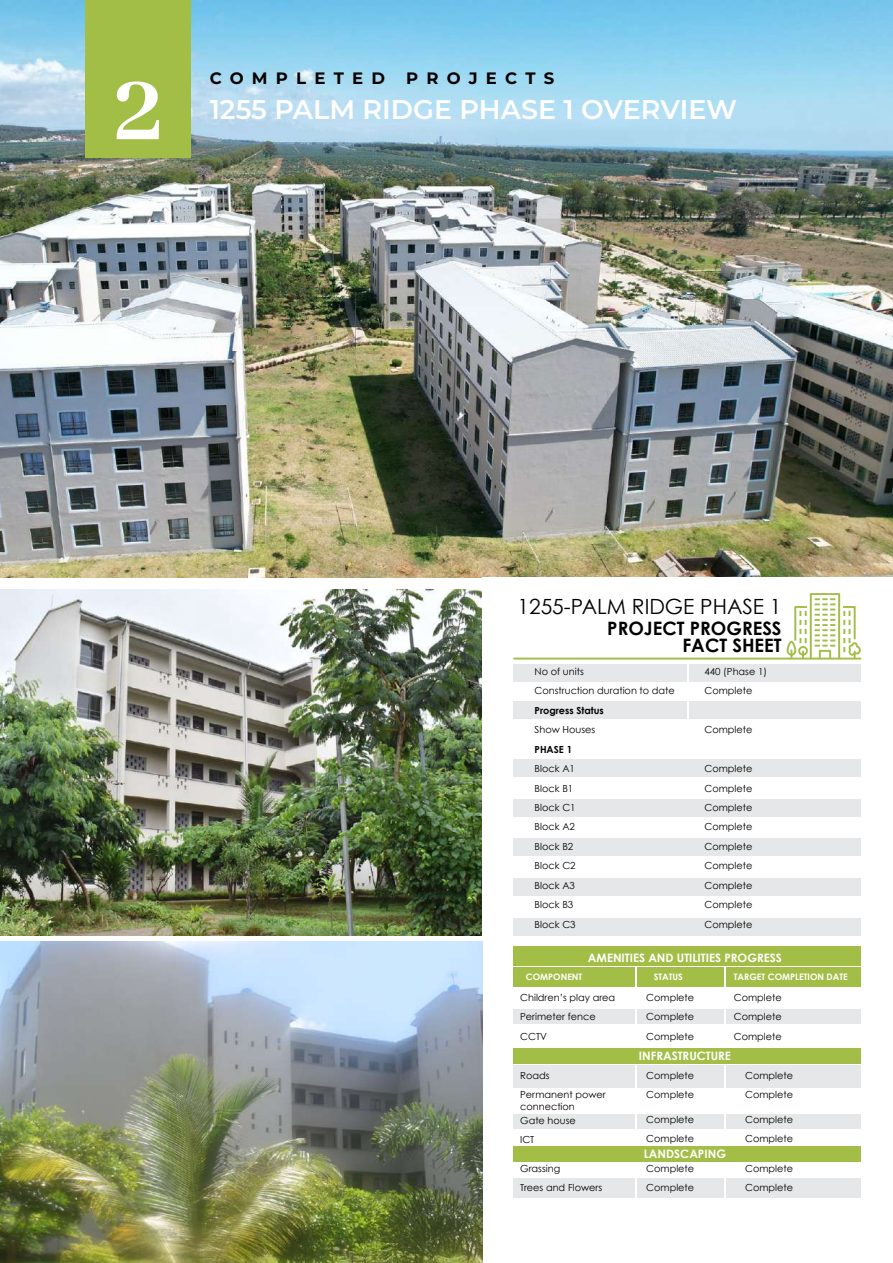
<style>
.page{position:relative;width:893px;height:1263px;background:#fff}
.page>*{position:absolute;margin:0;border:0;box-sizing:border-box;transform-origin:0 0}
.t1{font:600 27px "Montserrat";color:#fff}
.t2{font:21px "Century Gothic";color:#000}
.t3{font:700 18.45px/16.8px "Century Gothic";color:#000;text-align:right}
.t4{font:700 16.5px "Montserrat";letter-spacing:.5em;color:#000}
.t5{font:700 11.55px "Century Gothic";color:#fff}
.t6{font:9.75px/19.5px "Century Gothic";color:#000}
.t7{font:700 9.75px "Century Gothic";color:#000}
.t8{font:700 8.85px "Century Gothic";color:#fff}
</style>
<div class="page">
<img style="left:0;top:0;width:893px;height:577px">
<div style="left:85px;top:0;width:105px;height:158px;background:#a3be46"></div>
<svg style="left:117px;top:81px;width:42px;height:58px"></svg>
<img style="left:0;top:590px;width:482px;height:345px">
<svg style="left:513px;top:658px;width:349px;height:540px"></svg>
<div style="left:513px;top:664px;width:348px;height:17px;background:#e6e7e8"></div>
<div style="left:513px;top:701px;width:348px;height:18px;background:#e6e7e8"></div>
<div style="left:513px;top:760px;width:348px;height:17px;background:#e6e7e8"></div>
<div style="left:513px;top:799px;width:348px;height:18px;background:#e6e7e8"></div>
<div style="left:513px;top:839px;width:348px;height:17px;background:#e6e7e8"></div>
<div style="left:513px;top:878px;width:348px;height:18px;background:#e6e7e8"></div>
<div style="left:513px;top:918px;width:348px;height:17px;background:#e6e7e8"></div>
<hr style="left:687px;top:663px;width:2px;height:96px;background:#fff">
<div style="left:513px;top:946px;width:348px;height:20px;background:#a3be46"></div>
<div style="left:513px;top:967px;width:348px;height:20px;background:#a3be46"></div>
<div style="left:513px;top:1009px;width:348px;height:15px;background:#e6e7e8"></div>
<div style="left:513px;top:1114px;width:348px;height:15px;background:#e6e7e8"></div>
<div style="left:513px;top:1178px;width:348px;height:19px;background:#e6e7e8"></div>
<hr style="left:635px;top:967px;width:2px;height:87px;background:#fff">
<hr style="left:724px;top:967px;width:2px;height:87px;background:#fff">
<div style="left:513px;top:1066px;width:348px;height:22px;background:#e6e7e8"></div>
<hr style="left:635px;top:1065px;width:2px;height:89px;background:#fff">
<hr style="left:724px;top:1065px;width:2px;height:89px;background:#fff">
<hr style="left:635px;top:1153px;width:2px;height:49px;background:#fff">
<hr style="left:724px;top:1153px;width:2px;height:49px;background:#fff">
<div style="left:513px;top:1047px;width:348px;height:16px;background:#a3be46"></div>
<div style="left:513px;top:1146px;width:348px;height:16px;background:#a3be46"></div>
<svg style="left:513px;top:593px;width:348px;height:67px"></svg>
<img style="left:0;top:942px;width:482px;height:321px">
<h3 class="t4" style="left:210px;top:67px;width:177px">COMPLETED</h3>
<h3 class="t4" style="left:406px;top:67px;width:150px">PROJECTS</h3>
<h1 class="t1" style="left:210px;top:91px;width:529px">1255 PALM RIDGE PHASE 1 OVERVIEW</h1>
<h2 class="t2" style="left:517px;top:594px;width:266px">1255-PALM RIDGE PHASE 1</h2>
<h3 class="t3" style="left:607px;top:619px;width:176px">PROJECT PROGRESS<br>FACT SHEET</h3>
<p class="t6" style="left:535px;top:661px;width:142px">No of units<br>Construction duration to date</p>
<p class="t7" style="left:535px;top:704px;width:71px">Progress Status</p>
<p class="t6" style="left:535px;top:720px;width:62px">Show Houses</p>
<p class="t7" style="left:535px;top:743px;width:39px">PHASE 1</p>
<p class="t6" style="left:535px;top:759px;width:43px">Block A1<br>Block B1<br>Block C1<br>Block A2<br>Block B2<br>Block C2<br>Block A3<br>Block B3<br>Block C3</p>
<p class="t6" style="left:704px;top:661px;width:64px">440 (Phase 1)<br>Complete</p>
<p class="t6" style="left:704px;top:720px;width:49px">Complete</p>
<p class="t6" style="left:704px;top:759px;width:49px;text-align:justify">Complete Complete Complete Complete Complete Complete Complete Complete Complete</p>
<p class="t5" style="left:588px;top:950px;width:196px">AMENITIES AND UTILITIES PROGRESS</p>
<p class="t8" style="left:526px;top:971px;width:58px">COMPONENT</p>
<p class="t8" style="left:654px;top:971px;width:31px">STATUS</p>
<p class="t8" style="left:734px;top:971px;width:115px">TARGET COMPLETION DATE</p>
<p class="t6" style="left:520px;top:987px;width:97px">Children’s play area<br>Perimeter fence<br>CCTV</p>
<p class="t6" style="left:734px;top:987px;width:49px;text-align:justify">Complete Complete Complete</p>
<p class="t5" style="left:639px;top:1048px;width:94px">INFRASTRUCTURE</p>
<p class="t6" style="left:646px;top:987px;width:49px;text-align:justify">Complete Complete Complete</p>
<p class="t6" style="left:520px;top:1065px;width:87px">Roads<br>Permanent power</p>
<p class="t6" style="left:520px;top:1096px;width:56px">connection</p>
<p class="t6" style="left:520px;top:1110px;width:57px">Gate house<br>ICT</p>
<p class="t6" style="left:646px;top:1065px;width:49px">Complete<br>Complete</p>
<p class="t6" style="left:646px;top:1109px;width:49px">Complete<br>Complete</p>
<p class="t5" style="left:644px;top:1146px;width:84px">LANDSCAPING</p>
<p class="t6" style="left:745px;top:1065px;width:49px">Complete<br>Complete</p>
<p class="t6" style="left:745px;top:1109px;width:49px">Complete<br>Complete</p>
<p class="t6" style="left:520px;top:1158px;width:83px">Grassing<br>Trees and Flowers</p>
<p class="t6" style="left:646px;top:1158px;width:49px">Complete<br>Complete</p>
<p class="t6" style="left:745px;top:1158px;width:49px">Complete<br>Complete</p>
</div>
